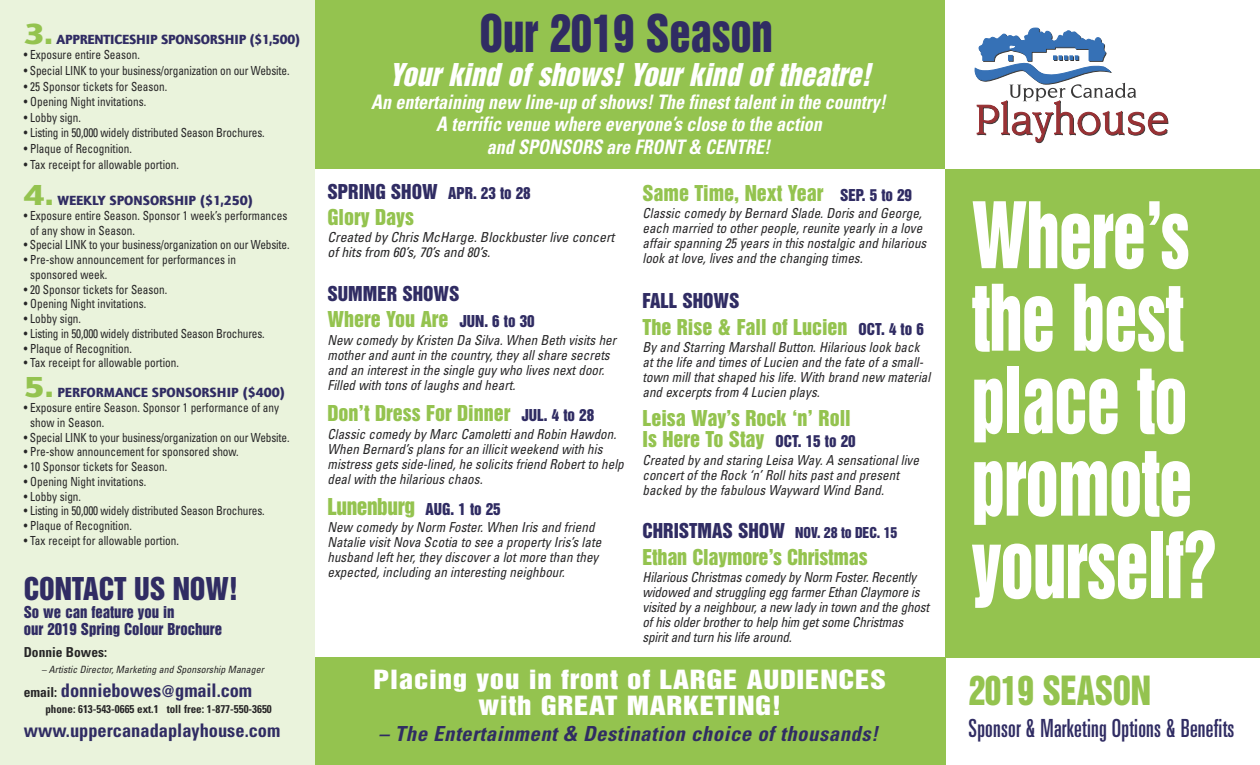
<style>
.page{position:relative;width:1260px;height:765px;background:#fff}
.page>*{position:absolute;margin:0;border:0;box-sizing:border-box;transform-origin:0 0}
.t1{font:83.75px/82.5px "Helvetica Inserat";letter-spacing:-.015em;color:#fff;scale:.8 1}
.t2{font:47.5px "Helvetica Inserat";letter-spacing:-.005em;color:#302c63;scale:.9 1}
.t3{font:36.75px "Helvetica Inserat";letter-spacing:-.01em;color:#94c34f;scale:.9 1}
.t4{font:italic 28.75px "Helvetica Inserat";color:#fff}
.t5{font:28.75px "Helvetica Inserat";letter-spacing:-.005em;color:#302c63}
.t6{font:ultra-condensed 25px "Univers";letter-spacing:.01em;color:#302c63;scale:.92 1}
.t7{font:24.25px/26.5px "Helvetica Inserat";letter-spacing:.025em;color:#fff;text-align:center;scale:1.18 1}
.t8{font:21.25px "Helvetica Inserat";letter-spacing:-.02em;color:#94c34f}
.t9{font:italic 700 condensed 20.75px "Univers";letter-spacing:.025em;color:#302c63}
.t10{font:20px/21.2px "Helvetica Inserat";color:#94c34f}
.t11{font:italic 700 condensed 20px/22.5px "Univers";color:#fff;text-align:center;scale:.9 1}
.t12{font:700 condensed 18.75px "Univers";color:#302c63}
.t13{font:18.75px "Helvetica Inserat";color:#302c63}
.t14{font:15px/17.5px "Helvetica Inserat";color:#302c63}
.t15{font:italic condensed 13.75px/15px "Univers";letter-spacing:.005em;color:#272627;scale:.95 1}
.t16{font:900 13.75px "Quay Itc T";color:#302c63}
.t17{font:italic condensed 13.75px/15px "Univers";letter-spacing:.005em;color:#272627}
.t18{font:13.75px "Helvetica Inserat";letter-spacing:-.01em;color:#302c63}
.t19{font:700 condensed 13.75px "Univers";color:#272627}
.t20{font:condensed 12.5px/14.8px "Univers";color:#272627;scale:.9 1}
.t21{font:700 condensed 11.25px "Univers";color:#272627}
.t22{font:italic condensed 10px "Univers";letter-spacing:.005em;color:#272627}
.s1{font-size:30px;color:#94c34f}
.s2{font-size:13.75px;color:#272627}
.s3{font-size:16.25px}
.s4{font-size:15px}
.s5{font-size:15px;color:#302c63}
.s6{font-size:18.75px}
</style>
<div class="page">
<div style="left:945px;top:169px;width:315px;height:488px;background:#94c34f"></div>
<div style="left:0;top:0;width:315px;height:765px;background:#eaf3dc"></div>
<div style="left:315px;top:657px;width:630px;height:108px;background:#94c34f"></div>
<div style="left:315px;top:0;width:630px;height:169px;background:#94c34f"></div>
<svg style="left:974px;top:28px;width:194px;height:115px"></svg>
<p class="t16" style="left:24px;top:31px;width:278px"><span class="s1">3.</span> APPRENTICESHIP SPONSORSHIP ($1,500)</p>
<p class="t20" style="left:24px;top:49px;width:131px">• Exposure entire Season.</p>
<p class="t20" style="left:24px;top:64px;width:297px">• Special LINK to your business/organization on our Website.</p>
<p class="t20" style="left:24px;top:80px;width:161px">• 25 Sponsor tickets for Season.</p>
<p class="t20" style="left:24px;top:95px;width:138px">• Opening Night invitations.</p>
<p class="t20" style="left:24px;top:111px;width:65px">• Lobby sign.</p>
<p class="t20" style="left:24px;top:127px;width:269px">• Listing in 50,000 widely distributed Season Brochures.</p>
<p class="t20" style="left:24px;top:142px;width:122px">• Plaque of Recognition.</p>
<p class="t20" style="left:24px;top:158px;width:174px">• Tax receipt for allowable portion.</p>
<p class="t16" style="left:24px;top:192px;width:231px"><span class="s1">4.</span> WEEKLY SPONSORSHIP ($1,250)</p>
<p class="t20" style="left:30px;top:209px;width:287px;text-indent:-6px">• Exposure entire Season. Sponsor 1 week’s performances of any show in Season.</p>
<p class="t20" style="left:24px;top:239px;width:297px">• Special LINK to your business/organization on our Website.</p>
<p class="t20" style="left:30px;top:253px;width:230px;text-indent:-6px">• Pre-show announcement for performances in sponsored week.</p>
<p class="t20" style="left:24px;top:283px;width:161px">• 20 Sponsor tickets for Season.</p>
<p class="t20" style="left:24px;top:298px;width:138px">• Opening Night invitations.</p>
<p class="t20" style="left:24px;top:312px;width:65px">• Lobby sign.</p>
<p class="t20" style="left:24px;top:327px;width:269px">• Listing in 50,000 widely distributed Season Brochures.</p>
<p class="t20" style="left:24px;top:342px;width:122px">• Plaque of Recognition.</p>
<p class="t20" style="left:24px;top:357px;width:174px">• Tax receipt for allowable portion.</p>
<p class="t16" style="left:24px;top:385px;width:263px"><span class="s1">5.</span> PERFORMANCE SPONSORSHIP ($400)</p>
<p class="t20" style="left:30px;top:401px;width:278px;text-indent:-6px">• Exposure entire Season. Sponsor 1 performance of any show in Season.</p>
<p class="t20" style="left:24px;top:431px;width:297px">• Special LINK to your business/organization on our Website.</p>
<p class="t20" style="left:24px;top:446px;width:240px">• Pre-show announcement for sponsored show.</p>
<p class="t20" style="left:24px;top:460px;width:161px">• 10 Sponsor tickets for Season.</p>
<p class="t20" style="left:24px;top:475px;width:138px">• Opening Night invitations.</p>
<p class="t20" style="left:24px;top:490px;width:65px">• Lobby sign.</p>
<p class="t20" style="left:24px;top:505px;width:269px">• Listing in 50,000 widely distributed Season Brochures.</p>
<p class="t20" style="left:24px;top:519px;width:122px">• Plaque of Recognition.</p>
<p class="t20" style="left:24px;top:534px;width:174px">• Tax receipt for allowable portion.</p>
<h3 class="t5" style="left:24px;top:577px;width:216px">CONTACT US NOW!</h3>
<p class="t14" style="left:24px;top:604px;width:200px">So we can feature you in<br>our 2019 Spring Colour Brochure</p>
<p class="t19" style="left:24px;top:647px;width:85px">Donnie Bowes:</p>
<p class="t22" style="left:41px;top:666px;width:224px">– Artistic Director, Marketing and Sponsorship Manager</p>
<h3 class="t12" style="left:24px;top:683px;width:230px"><span class="s2">email:</span> donniebowes<span class="s3">@</span>gmail.com</h3>
<p class="t21" style="left:45px;top:705px;width:228px">phone: 613-543-0665 ext.1 toll free: 1-877-550-3650</p>
<h3 class="t12" style="left:24px;top:723px;width:258px">www.uppercanadaplayhouse.com</h3>
<h2 class="t2" style="left:479px;top:14px;width:328px">Our 2019 Season</h2>
<h3 class="t4" style="left:389px;top:63px;width:489px">Your kind of shows! Your kind of theatre!</h3>
<h3 class="t11" style="left:371px;top:92px;width:573px">An entertaining new line-up of shows! The finest talent in the country!<br>A terrific venue where everyone’s close to the action<br>and SPONSORS are FRONT &amp; CENTRE!</h3>
<h3 class="t13" style="left:328px;top:184px;width:205px">SPRING SHOW <span class="s4">APR. 23 to 28</span></h3>
<h3 class="t10" style="left:328px;top:207px;width:88px">Glory Days</h3>
<p class="t17" style="left:328px;top:231px;width:288px">Created by Chris McHarge. Blockbuster live concert of hits from 60’s, 70’s and 80’s.</p>
<h3 class="t13" style="left:328px;top:286px;width:134px">SUMMER SHOWS</h3>
<h3 class="t10" style="left:328px;top:310px;width:209px">Where You Are <span class="s5">JUN. 6 to 30</span></h3>
<p class="t15" style="left:328px;top:334px;width:305px">New comedy by Kristen Da Silva. When Beth visits her mother and aunt in the country, they all share secrets and an interest in the single guy who lives next door.<br>Filled with tons of laughs and heart.</p>
<h3 class="t10" style="left:328px;top:404px;width:268px">Don’t Dress For Dinner <span class="s5">JUL. 4 to 28</span></h3>
<p class="t15" style="left:328px;top:427px;width:313px">Classic comedy by Marc Camoletti and Robin Hawdon.<br>When Bernard’s plans for an illicit weekend with his mistress gets side-lined, he solicits friend Robert to help deal with the hilarious chaos.</p>
<h3 class="t8" style="left:328px;top:498px;width:175px">Lunenburg <span class="s5">AUG. 1 to 25</span></h3>
<p class="t15" style="left:328px;top:521px;width:290px">New comedy by Norm Foster. When Iris and friend Natalie visit Nova Scotia to see a property Iris’s late husband left her, they discover a lot more than they expected, including an interesting neighbour.</p>
<h3 class="t10" style="left:643px;top:183px;width:271px">Same Time, Next Year <span class="s5">SEP. 5 to 29</span></h3>
<p class="t15" style="left:643px;top:207px;width:300px">Classic comedy by Bernard Slade. Doris and George, each married to other people, reunite yearly in a love affair spanning 25 years in this nostalgic and hilarious look at love, lives and the changing times.</p>
<h3 class="t13" style="left:643px;top:293px;width:99px">FALL SHOWS</h3>
<h3 class="t10" style="left:643px;top:317px;width:283px">The Rise &amp; Fall of Lucien <span class="s5">OCT. 4 to 6</span></h3>
<p class="t15" style="left:643px;top:341px;width:305px">By and Starring Marshall Button. Hilarious look back at the life and times of Lucien and the fate of a small&shy;town mill that shaped his life. With brand new material and excerpts from 4 Lucien plays.</p>
<h3 class="t10" style="left:643px;top:408px;width:215px">Leisa Way’s Rock ‘n’ Roll<br>Is Here To Stay <span class="s5">OCT. 15 to 20</span></h3>
<p class="t15" style="left:643px;top:453px;width:293px">Created by and staring Leisa Way. A sensational live concert of the Rock ‘n’ Roll hits past and present backed by the fabulous Wayward Wind Band.</p>
<p class="t18" style="left:643px;top:527px;width:256px"><span class="s6">CHRISTMAS SHOW</span> NOV. 28 to DEC. 15</p>
<h3 class="t10" style="left:643px;top:547px;width:227px">Ethan Claymore’s Christmas</h3>
<p class="t15" style="left:643px;top:571px;width:303px">Hilarious Christmas comedy by Norm Foster. Recently widowed and struggling egg farmer Ethan Claymore is visited by a neighbour, a new lady in town and the ghost of his older brother to help him get some Christmas spirit and turn his life around.</p>
<h3 class="t7" style="left:374px;top:667px;width:436px">Placing you in front of LARGE AUDIENCES with GREAT MARKETING!</h3>
<h3 class="t9" style="left:378px;top:726px;width:501px">– The Entertainment &amp; Destination choice of thousands!</h3>
<h1 class="t1" style="left:972px;top:198px;width:308px">Where’s the best place to promote yourself?</h1>
<h3 class="t3" style="left:969px;top:676px;width:204px">2019 SEASON</h3>
<h3 class="t6" style="left:969px;top:718px;width:290px">Sponsor &amp; Marketing Options &amp; Benefits</h3>
</div>
